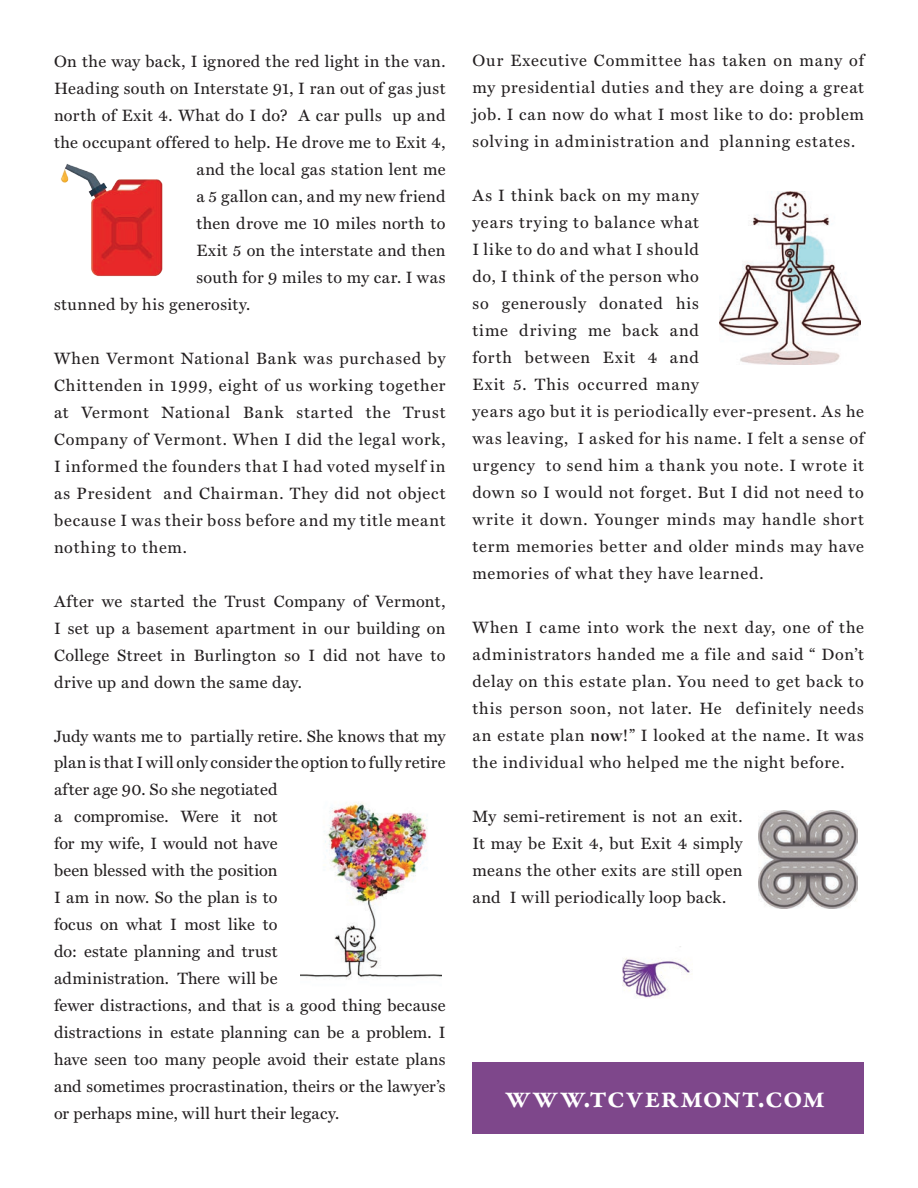
<style>
.page{position:relative;width:918px;height:1188px;background:#fff}
.page>*{position:absolute;margin:0;border:0;box-sizing:border-box;transform-origin:0 0}
.t1{font:600 31.5px "Garamond Premr Pro";letter-spacing:.01em;color:#fff}
.t2{font:16.5px/27px "Miller Text";letter-spacing:.035em;color:#231f20;text-align:justify}
.t3{font:16.5px/27px "Miller Text";letter-spacing:.015em;color:#231f20}
.s1{font-family:"Miller Display";font-weight:600}
</style>
<div class="page">
<img style="left:623px;top:946px;width:69px;height:52px">
<img style="left:61px;top:164px;width:102px;height:113px">
<img style="left:719px;top:192px;width:141px;height:172px">
<img style="left:301px;top:802px;width:141px;height:178px">
<img style="left:758px;top:810px;width:99px;height:99px">
<div style="left:472px;top:1062px;width:392px;height:72px;background:#7e478b"></div>
<p class="t2" style="left:54px;top:48px;width:393px">On the way back, I ignored the red light in the van.</p>
<p class="t2" style="left:54px;top:75px;width:393px">Heading south on Interstate 91, I ran out of gas just</p>
<p class="t2" style="left:54px;top:102px;width:393px">north of Exit 4. What do I do? A car pulls up and</p>
<p class="t2" style="left:54px;top:129px;width:393px">the occupant offered to help. He drove me to Exit 4,</p>
<p class="t2" style="left:196px;top:156px;width:250px">and the local gas station lent me</p>
<p class="t2" style="left:196px;top:183px;width:251px">a 5 gallon can, and my new friend</p>
<p class="t2" style="left:196px;top:210px;width:250px">then drove me 10 miles north to</p>
<p class="t2" style="left:196px;top:237px;width:250px">Exit 5 on the interstate and then</p>
<p class="t2" style="left:196px;top:264px;width:251px">south for 9 miles to my car. I was</p>
<p class="t2" style="left:54px;top:291px;width:198px">stunned by his generosity.</p>
<p class="t2" style="left:54px;top:345px;width:393px">When Vermont National Bank was purchased by Chittenden in 1999, eight of us working together at Vermont National Bank started the Trust Company of Vermont. When I did the legal work, I informed the founders that I had voted myself in as President and Chairman. They did not object because I was their boss before and my title meant nothing to them.</p>
<p class="t2" style="left:54px;top:588px;width:393px">After we started the Trust Company of Vermont, I set up a basement apartment in our building on College Street in Burlington so I did not have to drive up and down the same day.</p>
<p class="t3" style="left:54px;top:723px;width:393px">Judy wants me to partially retire. She knows that my plan is that I will only consider the option to fully retire after age 90. So she negotiated<br>a compromise. Were it not<br>for my wife, I would not have<br>been blessed with the position<br>I am in now. So the plan is to<br>focus on what I most like to<br>do: estate planning and trust<br>administration. There will be<br>fewer distractions, and that is a good thing because distractions in estate planning can be a problem. I have seen too many people avoid their estate plans and sometimes procrastination, theirs or the lawyer’s or perhaps mine, will hurt their legacy.</p>
<p class="t2" style="left:473px;top:48px;width:393px">Our Executive Committee has taken on many of my presidential duties and they are doing a great job. I can now do what I most like to do: problem solving in administration and planning estates.</p>
<p class="t2" style="left:473px;top:183px;width:393px;text-align:left">As I think back on my many<br>years trying to balance what<br>I like to do and what I should<br>do, I think of the person who<br>so generously donated his<br>time driving me back and<br>forth between Exit 4 and<br>Exit 5. This occurred many<br>years ago but it is periodically ever-present. As he was leaving, I asked for his name. I felt a sense of urgency to send him a thank you note. I wrote it down so I would not forget. But I did not need to write it down. Younger minds may handle short term memories better and older minds may have memories of what they have learned.</p>
<p class="t2" style="left:473px;top:615px;width:393px">When I came into work the next day, one of the administrators handed me a file and said “ Don’t delay on this estate plan. You need to get back to this person soon, not later. He definitely needs an estate plan <span class="s1">now</span>!” I looked at the name. It was the individual who helped me the night before.</p>
<p class="t2" style="left:473px;top:804px;width:272px">My semi-retirement is not an exit.<br>It may be Exit 4, but Exit 4 simply means the other exits are still open and I will periodically loop back.</p>
<h1 class="t1" style="left:505px;top:1078px;width:321px">www.tcvermont.com</h1>
</div>
